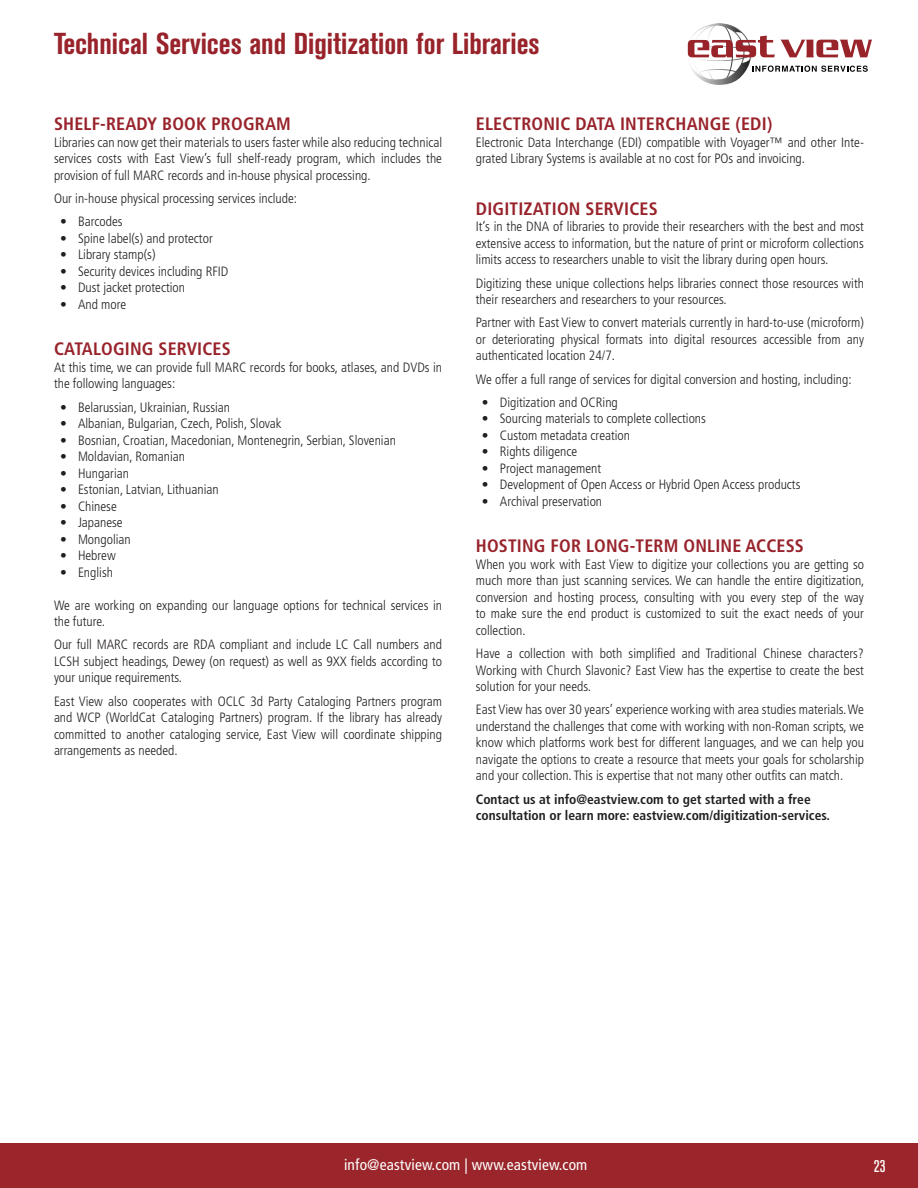
<style>
.page{position:relative;width:918px;height:1188px;background:#fff}
.page>*{position:absolute;margin:0;border:0;box-sizing:border-box;transform-origin:0 0}
.Page_Title_in_Red{font:700 condensed 30px "Akzidenz Grotesk BE";color:#98232b}
.Resource_Title_Bold{font:700 condensed 18px "Frutiger LT Std";letter-spacing:.01em;color:#98232b}
.t1{font:500 condensed 16.8px "Akzidenz Grotesk BE";color:#fff}
.t2{font:condensed 15.45px "Frutiger LT Std";letter-spacing:.01em;color:#fff}
.Body_Copy{font:300 condensed 13.5px/16.5px "Frutiger LT Std";color:#231f20;text-align:justify}
.Body_Copy-2{font:700 condensed 13.5px/16.5px "Frutiger LT Std";color:#231f20}
</style>
<div class="page">
<div style="left:0;top:1143px;width:918px;height:45px;background:#9a262b"></div>
<svg style="left:687px;top:23px;width:185px;height:62px"></svg>
<p class="Page_Title_in_Red" style="left:54px;top:26px;width:487px">Technical Services and Digitization for Libraries</p>
<p class="Resource_Title_Bold" style="left:54px;top:113px;width:238px">SHELF-READY BOOK PROGRAM</p>
<p class="Body_Copy" style="left:54px;top:134px;width:390px">Libraries can now get their materials to users faster while also reducing technical services costs with East View’s full shelf-ready program, which includes the provision of full MARC records and in-house physical processing.</p>
<p class="Body_Copy" style="left:54px;top:190px;width:245px">Our in-house physical processing services include:</p>
<p class="Body_Copy" style="left:60px;top:214px;width:64px">• Barcodes</p>
<p class="Body_Copy" style="left:60px;top:230px;width:154px">• Spine label(s) and protector</p>
<p class="Body_Copy" style="left:60px;top:247px;width:97px">• Library stamp(s)</p>
<p class="Body_Copy" style="left:60px;top:263px;width:170px">• Security devices including RFID</p>
<p class="Body_Copy" style="left:60px;top:280px;width:127px">• Dust jacket protection</p>
<p class="Body_Copy" style="left:60px;top:296px;width:68px">• And more</p>
<p class="Resource_Title_Bold" style="left:54px;top:338px;width:178px">CATALOGING SERVICES</p>
<p class="Body_Copy" style="left:54px;top:359px;width:390px">At this time, we can provide full MARC records for books, atlases, and DVDs in the following languages:</p>
<p class="Body_Copy" style="left:60px;top:399px;width:172px">• Belarussian, Ukrainian, Russian</p>
<p class="Body_Copy" style="left:60px;top:415px;width:223px">• Albanian, Bulgarian, Czech, Polish, Slovak</p>
<p class="Body_Copy" style="left:60px;top:432px;width:337px">• Bosnian, Croatian, Macedonian, Montenegrin, Serbian, Slovenian</p>
<p class="Body_Copy" style="left:60px;top:448px;width:127px">• Moldavian, Romanian</p>
<p class="Body_Copy" style="left:60px;top:465px;width:71px">• Hungarian</p>
<p class="Body_Copy" style="left:60px;top:481px;width:160px">• Estonian, Latvian, Lithuanian</p>
<p class="Body_Copy" style="left:60px;top:498px;width:58px">• Chinese</p>
<p class="Body_Copy" style="left:60px;top:514px;width:64px">• Japanese</p>
<p class="Body_Copy" style="left:60px;top:531px;width:72px">• Mongolian</p>
<p class="Body_Copy" style="left:60px;top:547px;width:57px">• Hebrew</p>
<p class="Body_Copy" style="left:60px;top:564px;width:55px">• English</p>
<p class="Body_Copy" style="left:54px;top:597px;width:390px">We are working on expanding our language options for technical services in the future.</p>
<p class="Body_Copy" style="left:54px;top:637px;width:390px">Our full MARC records are RDA compliant and include LC Call numbers and LCSH subject headings, Dewey (on request) as well as 9XX fields according to your unique requirements.</p>
<p class="Body_Copy" style="left:54px;top:693px;width:390px">East View also cooperates with OCLC 3d Party Cataloging Partners program and WCP (WorldCat Cataloging Partners) program. If the library has already committed to another cataloging service, East View will coordinate shipping arrangements as needed.</p>
<p class="Resource_Title_Bold" style="left:476px;top:113px;width:298px">ELECTRONIC DATA INTERCHANGE (EDI)</p>
<p class="Body_Copy" style="left:476px;top:134px;width:390px">Electronic Data Interchange (EDI) compatible with Voyager™ and other Inte&shy;grated Library Systems is available at no cost for POs and invoicing.</p>
<p class="Resource_Title_Bold" style="left:476px;top:198px;width:183px">DIGITIZATION SERVICES</p>
<p class="Body_Copy" style="left:476px;top:219px;width:390px">It’s in the DNA of libraries to provide their researchers with the best and most extensive access to information, but the nature of print or microform collections limits access to researchers unable to visit the library during open hours.</p>
<p class="Body_Copy" style="left:476px;top:275px;width:390px">Digitizing these unique collections helps libraries connect those resources with their researchers and researchers to your resources.</p>
<p class="Body_Copy" style="left:476px;top:315px;width:390px">Partner with East View to convert materials currently in hard-to-use (microform) or deteriorating physical formats into digital resources accessible from any authenticated location 24/7.</p>
<p class="Body_Copy" style="left:476px;top:371px;width:377px">We offer a full range of services for digital conversion and hosting, including:</p>
<p class="Body_Copy" style="left:482px;top:394px;width:138px">• Digitization and OCRing</p>
<p class="Body_Copy" style="left:482px;top:411px;width:226px">• Sourcing materials to complete collections</p>
<p class="Body_Copy" style="left:482px;top:427px;width:150px">• Custom metadata creation</p>
<p class="Body_Copy" style="left:482px;top:444px;width:97px">• Rights diligence</p>
<p class="Body_Copy" style="left:482px;top:460px;width:121px">• Project management</p>
<p class="Body_Copy" style="left:482px;top:477px;width:320px">• Development of Open Access or Hybrid Open Access products</p>
<p class="Body_Copy" style="left:482px;top:493px;width:122px">• Archival preservation</p>
<p class="Resource_Title_Bold" style="left:476px;top:535px;width:330px">HOSTING FOR LONG-TERM ONLINE ACCESS</p>
<p class="Body_Copy" style="left:476px;top:556px;width:390px">When you work with East View to digitize your collections you are getting so much more than just scanning services. We can handle the entire digitization, conversion and hosting process, consulting with you every step of the way to make sure the end product is customized to suit the exact needs of your collection.</p>
<p class="Body_Copy" style="left:476px;top:645px;width:390px">Have a collection with both simplified and Traditional Chinese characters?<br>Working with Church Slavonic? East View has the expertise to create the best solution for your needs.</p>
<p class="Body_Copy" style="left:476px;top:702px;width:390px">East View has over 30 years’ experience working with area studies materials. We understand the challenges that come with working with non-Roman scripts, we know which platforms work best for different languages, and we can help you navigate the options to create a resource that meets your goals for scholarship and your collection. This is expertise that not many other outfits can match.</p>
<p class="Body_Copy-2" style="left:476px;top:791px;width:356px">Contact us at info@eastview.com to get started with a free consultation or learn more: eastview.com/digitization-services.</p>
<p class="t2" style="left:344px;top:1156px;width:245px">info@eastview.com | www.eastview.com</p>
<p class="t1" style="left:874px;top:1157px;width:13px">23</p>
</div>
